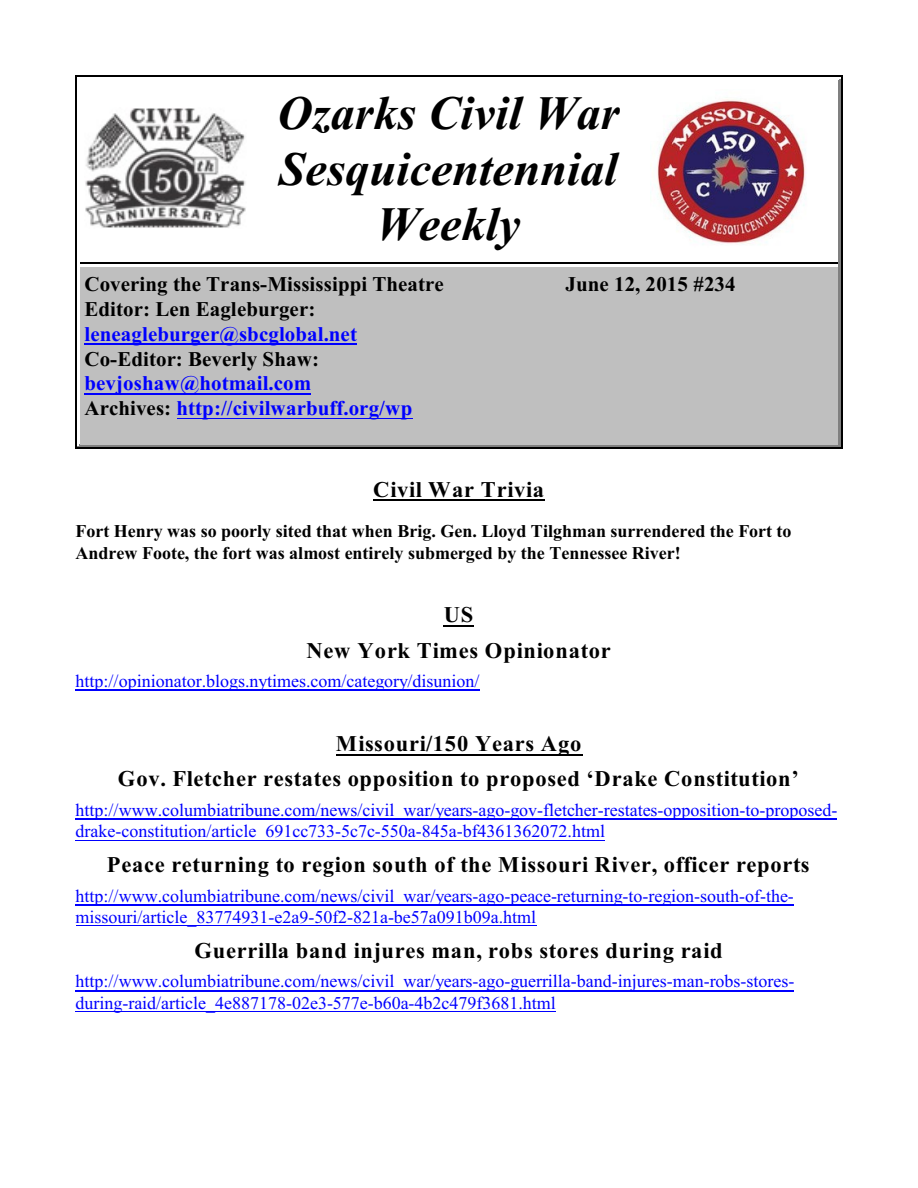
<style>
.page{position:relative;width:918px;height:1188px;background:#fff}
.page>*{position:absolute;margin:0;border:0;box-sizing:border-box;transform-origin:0 0}
.t1{font:italic 700 48px/55.2px "Times New Roman";color:#000;text-align:center}
.t2{font:700 22.5px/35.7px "Times New Roman";letter-spacing:.03em;color:#000;text-align:center}
.t3{font:700 21px/24.9px "Times New Roman";color:#000}
.t4{font:700 21px/24.9px "Times New Roman";color:#00f}
.t5{font:18px/21.3px "Times New Roman";color:#00f}
.t6{font:700 18px/21.5px "Times New Roman";color:#000}
.s1{color:#000}
</style>
<div class="page">
<hr style="left:838px;top:78px;width:1px;height:184px;background:#808080">
<hr style="left:78px;top:78px;width:761px;height:2px;background:#fff">
<hr style="left:840px;top:77px;width:1px;height:185px;background:#808080">
<hr style="left:77px;top:77px;width:764px;height:1px;background:#fff">
<hr style="left:76px;top:76px;width:1px;height:186px;background:#000">
<hr style="left:841px;top:76px;width:1px;height:186px;background:#000">
<hr style="left:76px;top:76px;width:766px;height:1px;background:#000">
<hr style="left:78px;top:445px;width:381px;height:1px;background:#808080">
<hr style="left:77px;top:446px;width:382px;height:2px;background:#808080">
<hr style="left:76px;top:262px;width:1px;height:187px;background:#000">
<hr style="left:76px;top:448px;width:383px;height:1px;background:#000">
<div style="left:80px;top:265px;width:379px;height:180px;background:#bfbfbf"></div>
<hr style="left:80px;top:265px;width:379px;height:1px;background:#fff">
<hr style="left:80px;top:262px;width:379px;height:1px;background:#000">
<hr style="left:838px;top:264px;width:1px;height:182px;background:#808080">
<hr style="left:459px;top:445px;width:380px;height:1px;background:#808080">
<hr style="left:840px;top:262px;width:1px;height:185px;background:#808080">
<hr style="left:459px;top:446px;width:382px;height:2px;background:#808080">
<hr style="left:841px;top:262px;width:1px;height:187px;background:#000">
<hr style="left:459px;top:448px;width:383px;height:1px;background:#000">
<div style="left:459px;top:265px;width:379px;height:180px;background:#bfbfbf"></div>
<hr style="left:459px;top:265px;width:379px;height:1px;background:#fff">
<hr style="left:459px;top:262px;width:379px;height:1px;background:#000">
<hr style="left:85px;top:344px;width:272px;height:1px;background:#00f">
<hr style="left:85px;top:393px;width:226px;height:2px;background:#00f">
<hr style="left:177px;top:418px;width:236px;height:1px;background:#00f">
<hr style="left:373px;top:500px;width:172px;height:1px;background:#000">
<hr style="left:444px;top:625px;width:30px;height:1px;background:#000">
<hr style="left:76px;top:690px;width:404px;height:1px;background:#00f">
<hr style="left:336px;top:754px;width:246px;height:1px;background:#000">
<hr style="left:76px;top:819px;width:761px;height:1px;background:#00f">
<hr style="left:76px;top:840px;width:529px;height:1px;background:#00f">
<hr style="left:76px;top:904px;width:718px;height:2px;background:#00f">
<hr style="left:76px;top:925px;width:460px;height:1px;background:#00f">
<hr style="left:76px;top:990px;width:718px;height:1px;background:#00f">
<hr style="left:76px;top:1011px;width:480px;height:1px;background:#00f">
<img style="left:650px;top:99px;width:156px;height:146px">
<img style="left:85px;top:108px;width:161px;height:120px">
<h1 class="t1" style="left:277px;top:91px;width:344px">Ozarks Civil War<br>Sesquicentennial<br>Weekly</h1>
<p class="t3" style="left:85px;top:274px;width:361px">Covering the Trans-Mississippi Theatre<br>Editor: Len Eagleburger:</p>
<p class="t4" style="left:85px;top:323px;width:274px">leneagleburger@sbcglobal.net</p>
<p class="t3" style="left:85px;top:348px;width:236px">Co-Editor: Beverly Shaw:</p>
<p class="t4" style="left:85px;top:373px;width:329px">bevjoshaw@hotmail.com<br><span class="s1">Archives:</span> http://civilwarbuff.org/wp</p>
<p class="t3" style="left:566px;top:274px;width:172px">June 12, 2015 #234</p>
<p class="t2" style="left:373px;top:474px;width:172px">Civil War Trivia</p>
<p class="t6" style="left:76px;top:522px;width:717px">Fort Henry was so poorly sited that when Brig. Gen. Lloyd Tilghman surrendered the Fort to<br>Andrew Foote, the fort was almost entirely submerged by the Tennessee River!</p>
<p class="t2" style="left:306px;top:599px;width:306px">US<br>New York Times Opinionator</p>
<p class="t5" style="left:76px;top:672px;width:406px">http://opinionator.blogs.nytimes.com/category/disunion/</p>
<p class="t2" style="left:118px;top:728px;width:683px">Missouri/150 Years Ago<br>Gov. Fletcher restates opposition to proposed ‘Drake Constitution’</p>
<p class="t5" style="left:76px;top:801px;width:763px">http://www.columbiatribune.com/news/civil_war/years-ago-gov-fletcher-restates-opposition-to-proposed&shy;drake-constitution/article_691cc733-5c7c-550a-845a-bf4361362072.html</p>
<p class="t2" style="left:107px;top:849px;width:704px">Peace returning to region south of the Missouri River, officer reports</p>
<p class="t5" style="left:76px;top:887px;width:720px">http://www.columbiatribune.com/news/civil_war/years-ago-peace-returning-to-region-south-of-the&shy;missouri/article_83774931-e2a9-50f2-821a-be57a091b09a.html</p>
<p class="t2" style="left:194px;top:935px;width:530px">Guerrilla band injures man, robs stores during raid</p>
<p class="t5" style="left:76px;top:973px;width:720px">http://www.columbiatribune.com/news/civil_war/years-ago-guerrilla-band-injures-man-robs-stores&shy;during-raid/article_4e887178-02e3-577e-b60a-4b2c479f3681.html</p>
</div>
